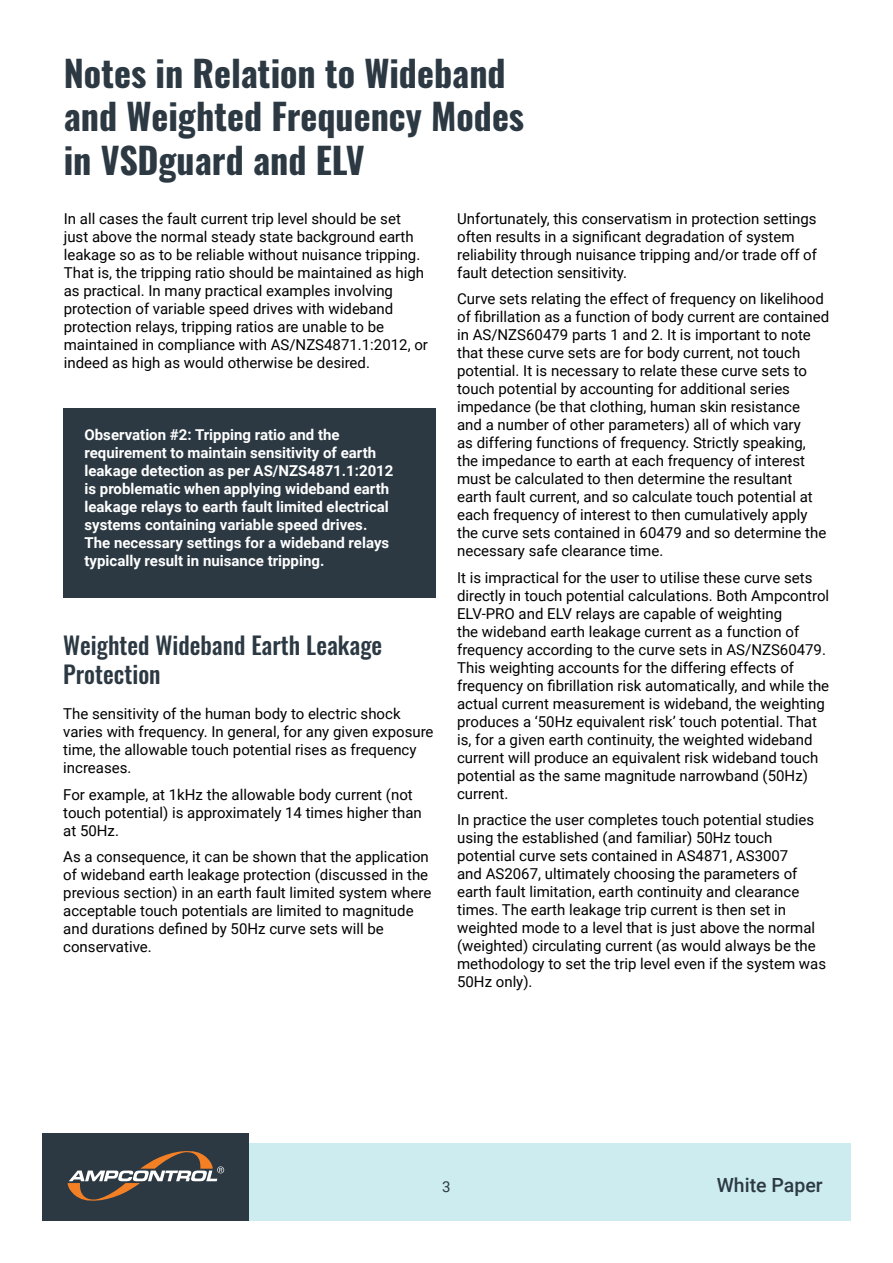
<style>
.page{position:relative;width:893px;height:1263px;background:#fff}
.page>*{position:absolute;margin:0;border:0;box-sizing:border-box;transform-origin:0 0}
.t1{font:700 36px/43.2px "Oswald";color:#2c3943}
.t2{font:500 24px/28.8px "Oswald";color:#2c3943}
.t3{font:500 19.5px "Roboto";color:#2c3943}
.Paragraph{font:15px/18px "Roboto";color:#000}
.Paragraph_Bold{font:700 15px/18px "Roboto";color:#fff}
.t4{font:15px "Roboto";color:#2c3943}
</style>
<div class="page">
<div style="left:240px;top:1143px;width:610px;height:77px;background:#ccecf0"></div>
<div style="left:43px;top:1133px;width:206px;height:87px;background:#2c3943"></div>
<svg style="left:68px;top:1151px;width:156px;height:50px"></svg>
<div style="left:63px;top:407px;width:372px;height:190px;background:#2c3943"></div>
<h1 class="t1" style="left:64px;top:48px;width:462px">Notes in Relation to Wideband and Weighted Frequency Modes in VSDguard and ELV</h1>
<p class="Paragraph" style="left:64px;top:209px;width:366px">In all cases the fault current trip level should be set just above the normal steady state background earth leakage so as to be reliable without nuisance tripping.<br>That is, the tripping ratio should be maintained as high as practical. In many practical examples involving protection of variable speed drives with wideband protection relays, tripping ratios are unable to be maintained in compliance with AS/NZS4871.1:2012, or indeed as high as would otherwise be desired.</p>
<p class="Paragraph" style="left:457px;top:209px;width:361px">Unfortunately, this conservatism in protection settings often results in a significant degradation of system reliability through nuisance tripping and/or trade off of fault detection sensitivity.</p>
<p class="Paragraph" style="left:457px;top:289px;width:374px">Curve sets relating the effect of frequency on likelihood of fibrillation as a function of body current are contained in AS/NZS60479 parts 1 and 2. It is important to note that these curve sets are for body current, not touch potential. It is necessary to relate these curve sets to touch potential by accounting for additional series impedance (be that clothing, human skin resistance<br>and a number of other parameters) all of which vary<br>as differing functions of frequency. Strictly speaking, the impedance to earth at each frequency of interest must be calculated to then determine the resultant earth fault current, and so calculate touch potential at each frequency of interest to then cumulatively apply the curve sets contained in 60479 and so determine the necessary safe clearance time.</p>
<p class="Paragraph" style="left:457px;top:568px;width:374px">It is impractical for the user to utilise these curve sets directly in touch potential calculations. Both Ampcontrol ELV-PRO and ELV relays are capable of weighting<br>the wideband earth leakage current as a function of frequency according to the curve sets in AS/NZS60479.<br>This weighting accounts for the differing effects of frequency on fibrillation risk automatically, and while the actual current measurement is wideband, the weighting produces a ‘50Hz equivalent risk’ touch potential. That is, for a given earth continuity, the weighted wideband current will produce an equivalent risk wideband touch potential as the same magnitude narrowband (50Hz) current.</p>
<p class="Paragraph" style="left:457px;top:810px;width:370px">In practice the user completes touch potential studies using the established (and familiar) 50Hz touch potential curve sets contained in AS4871, AS3007<br>and AS2067, ultimately choosing the parameters of earth fault limitation, earth continuity and clearance times. The earth leakage trip current is then set in weighted mode to a level that is just above the normal (weighted) circulating current (as would always be the methodology to set the trip level even if the system was 50Hz only).</p>
<p class="Paragraph_Bold" style="left:85px;top:425px;width:310px">Observation #2: Tripping ratio and the requirement to maintain sensitivity of earth leakage detection as per AS/NZS4871.1:2012 is problematic when applying wideband earth leakage relays to earth fault limited electrical systems containing variable speed drives.<br>The necessary settings for a wideband relays typically result in nuisance tripping.</p>
<h2 class="t2" style="left:63px;top:629px;width:321px">Weighted Wideband Earth Leakage<br>Protection</h2>
<p class="Paragraph" style="left:63px;top:704px;width:372px">The sensitivity of the human body to electric shock varies with frequency. In general, for any given exposure time, the allowable touch potential rises as frequency increases.</p>
<p class="Paragraph" style="left:63px;top:785px;width:360px">For example, at 1kHz the allowable body current (not touch potential) is approximately 14 times higher than at 50Hz.</p>
<p class="Paragraph" style="left:63px;top:847px;width:370px">As a consequence, it can be shown that the application of wideband earth leakage protection (discussed in the previous section) in an earth fault limited system where acceptable touch potentials are limited to magnitude and durations defined by 50Hz curve sets will be conservative.</p>
<p class="t4" style="left:442px;top:1176px;width:10px">3</p>
<h3 class="t3" style="left:717px;top:1171px;width:107px">White Paper</h3>
</div>
